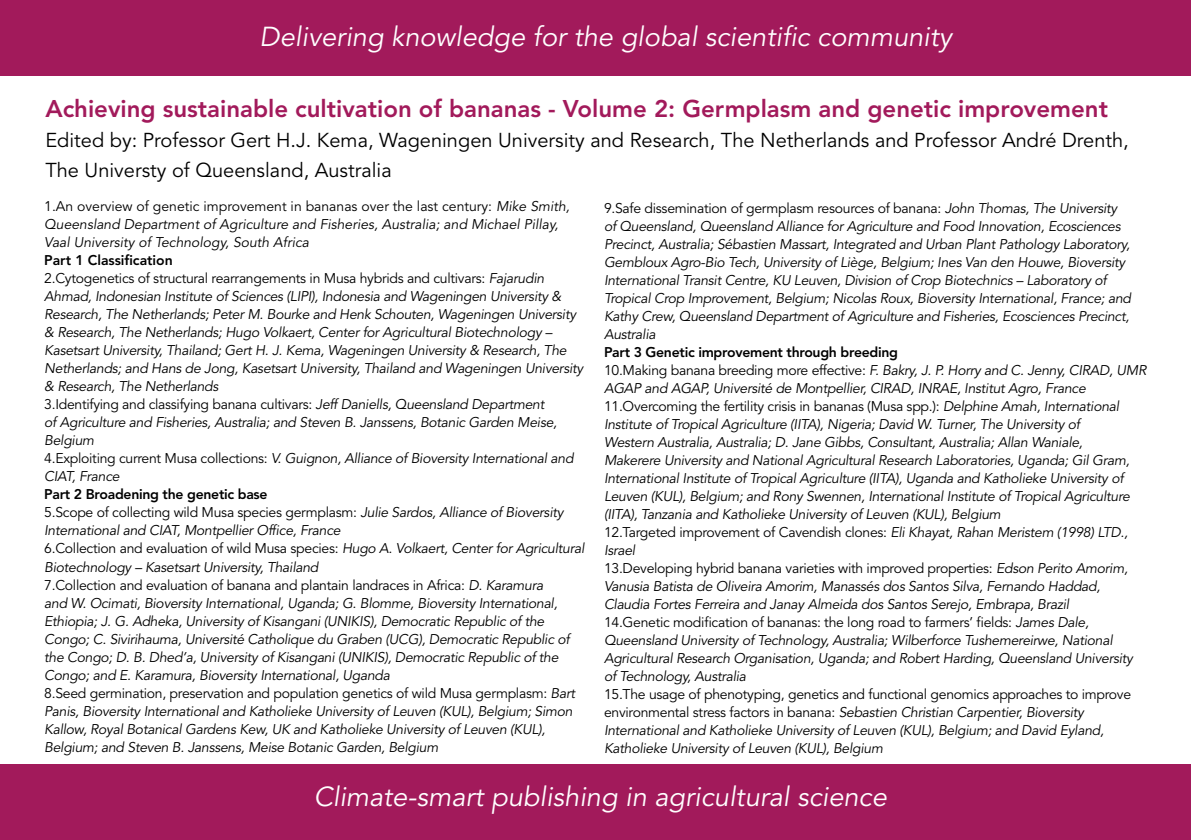
<style>
.page{position:relative;width:1191px;height:840px;background:#fff}
.page>*{position:absolute;margin:0;border:0;box-sizing:border-box;transform-origin:0 0}
.t1{font:italic 27.2px "Avenir LT Std";color:#fff}
.t2{font:800 24px "Avenir LT Std";color:#a21a5b}
.t3{font:20px/30px "Avenir LT Std";color:#000}
.t4{font:italic 14px/18px "Avenir LT Std";letter-spacing:-.02em;color:#000}
.t5{font:italic 14px/18px "Avenir LT Std";color:#000}
.s1{font-style:normal}
.s2{font-weight:800;font-style:normal}
</style>
<div class="page">
<div style="left:0;top:0;width:1191px;height:76px;background:#a21a5b"></div>
<div style="left:0;top:764px;width:1191px;height:75px;background:#a21a5b"></div>
<h1 class="t1" style="left:260px;top:21px;width:694px">Delivering knowledge for the global scientific community</h1>
<h2 class="t2" style="left:45px;top:94px;width:1064px">Achieving sustainable cultivation of bananas - Volume 2: Germplasm and genetic improvement</h2>
<h3 class="t3" style="left:45px;top:125px;width:1085px">Edited by: Professor Gert H.J. Kema, Wageningen University and Research, The Netherlands and Professor André Drenth,<br>The Universty of Queensland, Australia</h3>
<p class="t5" style="left:44px;top:197px;width:527px"><span class="s1">1.An overview of genetic improvement in bananas over the last century:</span> Mike Smith,<br>Queensland Department of Agriculture and Fisheries, Australia; and Michael Pillay,<br>Vaal University of Technology, South Africa</p>
<p class="t4" style="left:44px;top:251px;width:540px"><span class="s2">Part 1 Classification<br></span><span class="s1">2.Cytogenetics of structural rearrangements in Musa hybrids and cultivars:</span> Fajarudin Ahmad, Indonesian Institute of Sciences (LIPI), Indonesia and Wageningen University &amp; Research, The Netherlands; Peter M. Bourke and Henk Schouten, Wageningen University &amp; Research, The Netherlands; Hugo Volkaert, Center for Agricultural Biotechnology – Kasetsart University, Thailand; Gert H. J. Kema, Wageningen University &amp; Research, The Netherlands; and Hans de Jong, Kasetsart University, Thailand and Wageningen University &amp; Research, The Netherlands<br><span class="s1">3.Identifying and classifying banana cultivars:</span> Jeff Daniells, Queensland Department<br>of Agriculture and Fisheries, Australia; and Steven B. Janssens, Botanic Garden Meise, Belgium<br><span class="s1">4.Exploiting current Musa collections:</span> V. Guignon, Alliance of Bioversity International and CIAT, France</p>
<p class="t4" style="left:44px;top:485px;width:541px"><span class="s2">Part 2 Broadening the genetic base<br></span><span class="s1">5.Scope of collecting wild Musa species germplasm:</span> Julie Sardos, Alliance of Bioversity International and CIAT, Montpellier Office, France<br><span class="s1">6.Collection and evaluation of wild Musa species:</span> Hugo A. Volkaert, Center for Agricultural Biotechnology – Kasetsart University, Thailand<br><span class="s1">7.Collection and evaluation of banana and plantain landraces in Africa:</span> D. Karamura<br>and W. Ocimati, Bioversity International, Uganda; G. Blomme, Bioversity International, Ethiopia; J. G. Adheka, University of Kisangani (UNIKIS), Democratic Republic of the Congo; C. Sivirihauma, Université Catholique du Graben (UCG), Democratic Republic of the Congo; D. B. Dhed’a, University of Kisangani (UNIKIS), Democratic Republic of the Congo; and E. Karamura, Bioversity International, Uganda<br><span class="s1">8.Seed germination, preservation and population genetics of wild Musa germplasm:</span> Bart Panis, Bioversity International and Katholieke University of Leuven (KUL), Belgium; Simon Kallow, Royal Botanical Gardens Kew, UK and Katholieke University of Leuven (KUL), Belgium; and Steven B. Janssens, Meise Botanic Garden, Belgium</p>
<p class="t4" style="left:604px;top:199px;width:529px"><span class="s1">9.Safe dissemination of germplasm resources of banana:</span> John Thomas, The University of Queensland, Queensland Alliance for Agriculture and Food Innovation, Ecosciences Precinct, Australia; Sébastien Massart, Integrated and Urban Plant Pathology Laboratory, Gembloux Agro-Bio Tech, University of Liège, Belgium; Ines Van den Houwe, Bioversity International Transit Centre, KU Leuven, Division of Crop Biotechnics – Laboratory of Tropical Crop Improvement, Belgium; Nicolas Roux, Bioversity International, France; and Kathy Crew, Queensland Department of Agriculture and Fisheries, Ecosciences Precinct, Australia</p>
<p class="t4" style="left:604px;top:343px;width:544px"><span class="s2">Part 3 Genetic improvement through breeding<br></span><span class="s1">10.Making banana breeding more effective:</span> F. Bakry, J. P. Horry and C. Jenny, CIRAD, UMR AGAP and AGAP, Université de Montpellier, CIRAD, INRAE, Institut Agro, France <span class="s1">11.Overcoming the fertility crisis in bananas (Musa spp.):</span> Delphine Amah, International Institute of Tropical Agriculture (IITA), Nigeria; David W. Turner, The University of<br>Western Australia, Australia; D. Jane Gibbs, Consultant, Australia; Allan Waniale,<br>Makerere University and National Agricultural Research Laboratories, Uganda; Gil Gram, International Institute of Tropical Agriculture (IITA), Uganda and Katholieke University of Leuven (KUL), Belgium; and Rony Swennen, International Institute of Tropical Agriculture (IITA), Tanzania and Katholieke University of Leuven (KUL), Belgium<br><span class="s1">12.Targeted improvement of Cavendish clones:</span> Eli Khayat, Rahan Meristem (1998) LTD., Israel<br><span class="s1">13.Developing hybrid banana varieties with improved properties:</span> Edson Perito Amorim, Vanusia Batista de Oliveira Amorim, Manassés dos Santos Silva, Fernando Haddad, Claudia Fortes Ferreira and Janay Almeida dos Santos Serejo, Embrapa, Brazil<br><span class="s1">14.Genetic modification of bananas: the long road to farmers’ fields:</span> James Dale, Queensland University of Technology, Australia; Wilberforce Tushemereirwe, National Agricultural Research Organisation, Uganda; and Robert Harding, Queensland University of Technology, Australia</p>
<p class="t4" style="left:604px;top:685px;width:529px"><span class="s1">15.The usage of phenotyping, genetics and functional genomics approaches to improve environmental stress factors in banana:</span> Sebastien Christian Carpentier, Bioversity International and Katholieke University of Leuven (KUL), Belgium; and David Eyland, Katholieke University of Leuven (KUL), Belgium</p>
<h1 class="t1" style="left:314px;top:779px;width:574px">Climate-smart publishing in agricultural science</h1>
</div>
